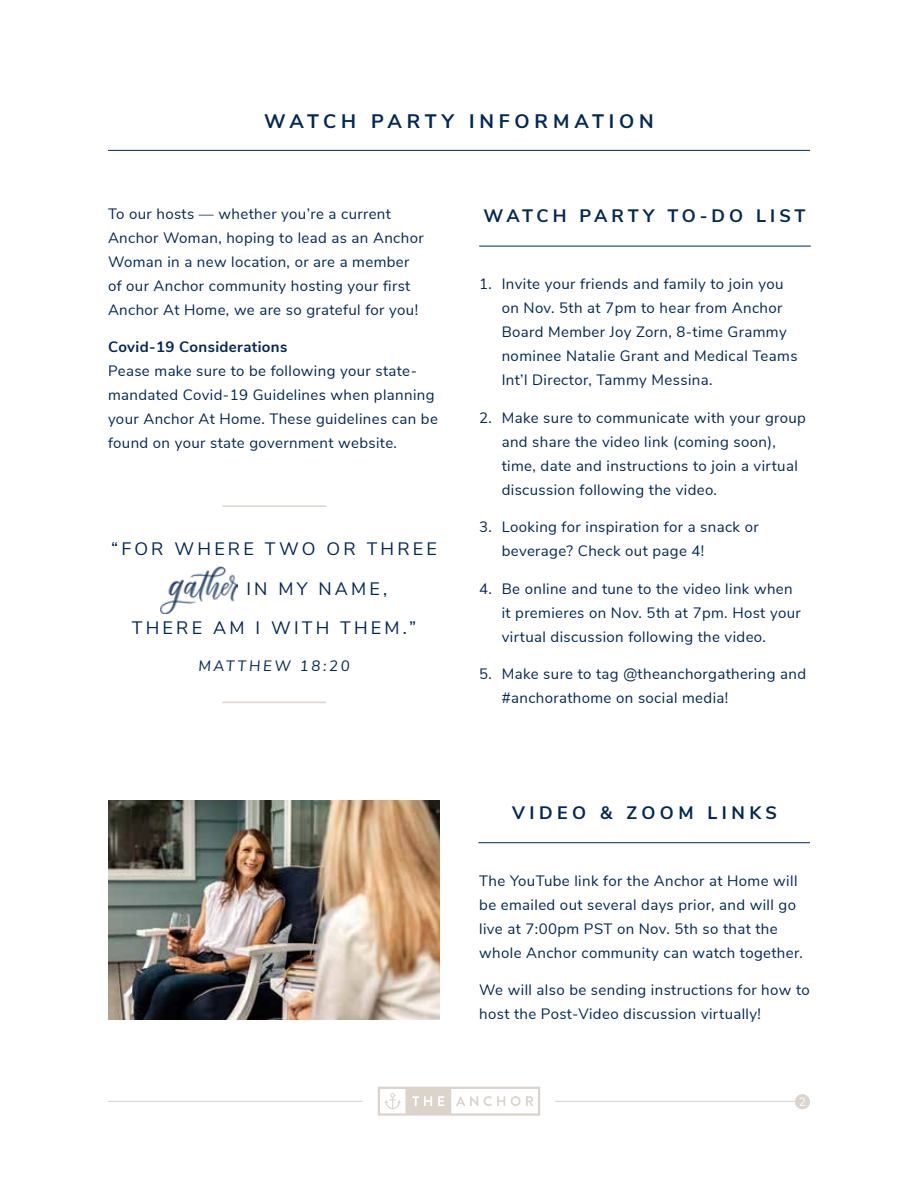
<style>
.page{position:relative;width:918px;height:1188px;background:#fff}
.page>*{position:absolute;margin:0;border:0;box-sizing:border-box;transform-origin:0 0}
.t1{font:700 19.5px "Nunito Sans";letter-spacing:.25em;color:#002856}
.t2{font:18px "Nunito Sans";letter-spacing:.175em;color:#002856}
.t3{font:700 18px "Nunito Sans";letter-spacing:.21em;color:#002856}
.t4{font:700 18px "Nunito Sans";letter-spacing:.25em;color:#002856}
.t5{font:15px/24px "Nunito Sans";letter-spacing:.025em;color:#002856}
.t6{font:700 15px "Nunito Sans";letter-spacing:.025em;color:#002856}
.t7{font:italic 15px "Nunito Sans";letter-spacing:.175em;color:#002856}
.t8{font:12px "Nunito Sans";color:#fff}
</style>
<div class="page">
<hr style="left:555px;top:1101px;width:255px;height:1px;background:#dcd3cb">
<hr style="left:108px;top:1101px;width:255px;height:1px;background:#dcd3cb">
<svg style="left:378px;top:1087px;width:162px;height:29px"></svg>
<div style="left:795px;top:1094px;width:15px;height:15px;background:#dcd3cb;border-radius:50%"></div>
<hr style="left:108px;top:150px;width:702px;height:1px;background:#002856">
<img style="left:108px;top:800px;width:332px;height:219px">
<hr style="left:478px;top:842px;width:332px;height:1px;background:#002856">
<hr style="left:479px;top:246px;width:332px;height:1px;background:#002856">
<hr style="left:222px;top:505px;width:104px;height:2px;background:#dcd3cb">
<hr style="left:222px;top:702px;width:104px;height:1px;background:#dcd3cb">
<img style="left:161px;top:567px;width:77px;height:46px">
<h1 class="t1" style="left:264px;top:107px;width:391px">WATCH PARTY INFORMATION</h1>
<p class="t5" style="left:108px;top:201px;width:317px">To our hosts — whether you’re a current Anchor Woman, hoping to lead as an Anchor Woman in a new location, or are a member of our Anchor community hosting your first Anchor At Home, we are so grateful for you!</p>
<p class="t6" style="left:108px;top:336px;width:181px">Covid-19 Considerations</p>
<p class="t5" style="left:108px;top:358px;width:331px">Pease make sure to be following your state&shy;mandated Covid-19 Guidelines when planning your Anchor At Home. These guidelines can be found on your state government website.</p>
<p class="t2" style="left:111px;top:536px;width:327px">“FOR WHERE TWO OR THREE</p>
<p class="t2" style="left:246px;top:575px;width:142px">IN MY NAME,</p>
<p class="t2" style="left:132px;top:615px;width:286px">THERE AM I WITH THEM.”</p>
<p class="t7" style="left:198px;top:655px;width:153px">MATTHEW 18:20</p>
<p class="t3" style="left:484px;top:203px;width:324px">WATCH PARTY TO-DO LIST</p>
<p class="t5" style="left:502px;top:271px;width:297px;text-indent:-22px">1. Invite your friends and family to join you on Nov. 5th at 7pm to hear from Anchor Board Member Joy Zorn, 8-time Grammy nominee Natalie Grant and Medical Teams Int’l Director, Tammy Messina.</p>
<p class="t5" style="left:502px;top:404px;width:306px;text-indent:-22px">2. Make sure to communicate with your group and share the video link (coming soon), time, date and instructions to join a virtual discussion following the video.</p>
<p class="t5" style="left:502px;top:514px;width:258px;text-indent:-22px">3. Looking for inspiration for a snack or beverage? Check out page 4!</p>
<p class="t5" style="left:502px;top:575px;width:301px;text-indent:-22px">4. Be online and tune to the video link when it premieres on Nov. 5th at 7pm. Host your virtual discussion following the video.</p>
<p class="t5" style="left:502px;top:661px;width:306px;text-indent:-22px">5. Make sure to tag @theanchorgathering and #anchorathome on social media!</p>
<p class="t4" style="left:512px;top:799px;width:266px">VIDEO &amp; ZOOM LINKS</p>
<p class="t5" style="left:479px;top:868px;width:325px">The YouTube link for the Anchor at Home will be emailed out several days prior, and will go live at 7:00pm PST on Nov. 5th so that the whole Anchor community can watch together.</p>
<p class="t5" style="left:479px;top:977px;width:332px">We will also be sending instructions for how to host the Post-Video discussion virtually!</p>
<p class="t8" style="left:799px;top:1093px;width:9px">2</p>
</div>
